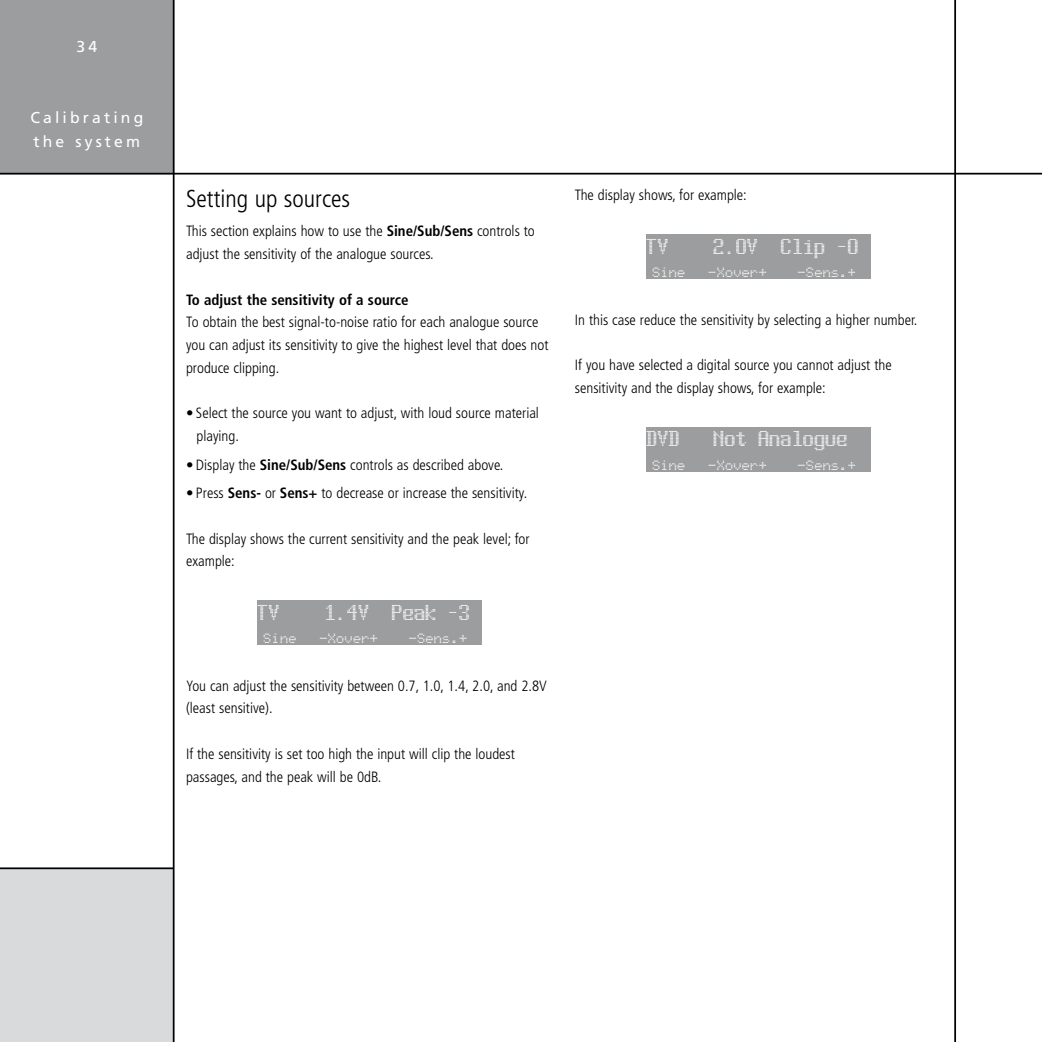
<style>
.page{position:relative;width:1042px;height:1042px;background:#fff}
.page>*{position:absolute;margin:0;border:0;box-sizing:border-box;transform-origin:0 0}
.t1{font:300 condensed 24.5px "Frutiger";color:#000}
.t2{font:19.6px "G Series Large";color:#fff}
.t3{font:15.75px/24.5px "Frutiger";letter-spacing:.2em;color:#fff}
.t4{font:300 condensed 14.88px/22.8px "Frutiger";color:#000}
.t5{font:700 condensed 14.88px "Frutiger";color:#000}
.t6{font:11.2px "G Series Small";color:#fff}
.s1{font-weight:700}
</style>
<div class="page">
<div style="left:0;top:869px;width:173px;height:173px;background:#d9dadb"></div>
<div style="left:0;top:0;width:173px;height:173px;background:#9c9d9f"></div>
<div style="left:258px;top:600px;width:224px;height:45px;background:#9c9d9f"></div>
<div style="left:647px;top:234px;width:224px;height:45px;background:#9c9d9f"></div>
<div style="left:647px;top:427px;width:224px;height:45px;background:#9c9d9f"></div>
<hr style="left:173px;top:0;width:1px;height:1042px;background:#000">
<hr style="left:0;top:173px;width:1042px;height:1px;background:#000">
<hr style="left:954px;top:0;width:2px;height:1042px;background:#000">
<hr style="left:0;top:867px;width:174px;height:2px;background:#000">
<p class="t3" style="left:76px;top:34px;width:11px">34</p>
<p class="t3" style="left:30px;top:105px;width:114px">Calibrating the system</p>
<h1 class="t1" style="left:186px;top:185px;width:166px">Setting up sources</h1>
<p class="t4" style="left:186px;top:220px;width:350px">This section explains how to use the <span class="s1">Sine/Sub/Sens</span> controls to adjust the sensitivity of the analogue sources.</p>
<p class="t5" style="left:186px;top:291px;width:224px">To adjust the sensitivity of a source</p>
<p class="t4" style="left:186px;top:311px;width:364px">To obtain the best signal-to-noise ratio for each analogue source you can adjust its sensitivity to give the highest level that does not produce clipping.</p>
<p class="t4" style="left:197px;top:402px;width:344px;text-indent:-10px">• Select the source you want to adjust, with loud source material playing.</p>
<p class="t4" style="left:186px;top:453px;width:319px">• Display the <span class="s1">Sine/Sub/Sens</span> controls as described above.</p>
<p class="t4" style="left:186px;top:482px;width:343px">• Press <span class="s1">Sens-</span> or <span class="s1">Sens+</span> to decrease or increase the sensitivity.</p>
<p class="t4" style="left:186px;top:527px;width:345px">The display shows the current sensitivity and the peak level; for example:</p>
<h2 class="t2" style="left:258px;top:604px;width:24px">TV</h2>
<h2 class="t2" style="left:325px;top:604px;width:147px">1.4V Peak -3</h2>
<p class="t6" style="left:264px;top:634px;width:35px">Sine</p>
<p class="t6" style="left:320px;top:634px;width:60px">-Xover+</p>
<p class="t6" style="left:409px;top:634px;width:60px">-Sens.+</p>
<p class="t4" style="left:186px;top:674px;width:362px">You can adjust the sensitivity between 0.7, 1.0, 1.4, 2.0, and 2.8V (least sensitive).</p>
<p class="t4" style="left:186px;top:742px;width:330px">If the sensitivity is set too high the input will clip the loudest passages, and the peak will be 0dB.</p>
<p class="t4" style="left:575px;top:184px;width:173px">The display shows, for example:</p>
<h2 class="t2" style="left:647px;top:238px;width:24px">TV</h2>
<h2 class="t2" style="left:714px;top:238px;width:147px">2.0V Clip -0</h2>
<p class="t6" style="left:653px;top:268px;width:35px">Sine</p>
<p class="t6" style="left:709px;top:268px;width:60px">-Xover+</p>
<p class="t6" style="left:798px;top:268px;width:60px">-Sens.+</p>
<p class="t4" style="left:575px;top:308px;width:344px">In this case reduce the sensitivity by selecting a higher number.</p>
<p class="t4" style="left:575px;top:354px;width:318px">If you have selected a digital source you cannot adjust the sensitivity and the display shows, for example:</p>
<h2 class="t2" style="left:647px;top:431px;width:35px">DVD</h2>
<h2 class="t2" style="left:714px;top:431px;width:136px">Not Analogue</h2>
<p class="t6" style="left:653px;top:461px;width:35px">Sine</p>
<p class="t6" style="left:709px;top:461px;width:60px">-Xover+</p>
<p class="t6" style="left:798px;top:461px;width:60px">-Sens.+</p>
</div>
